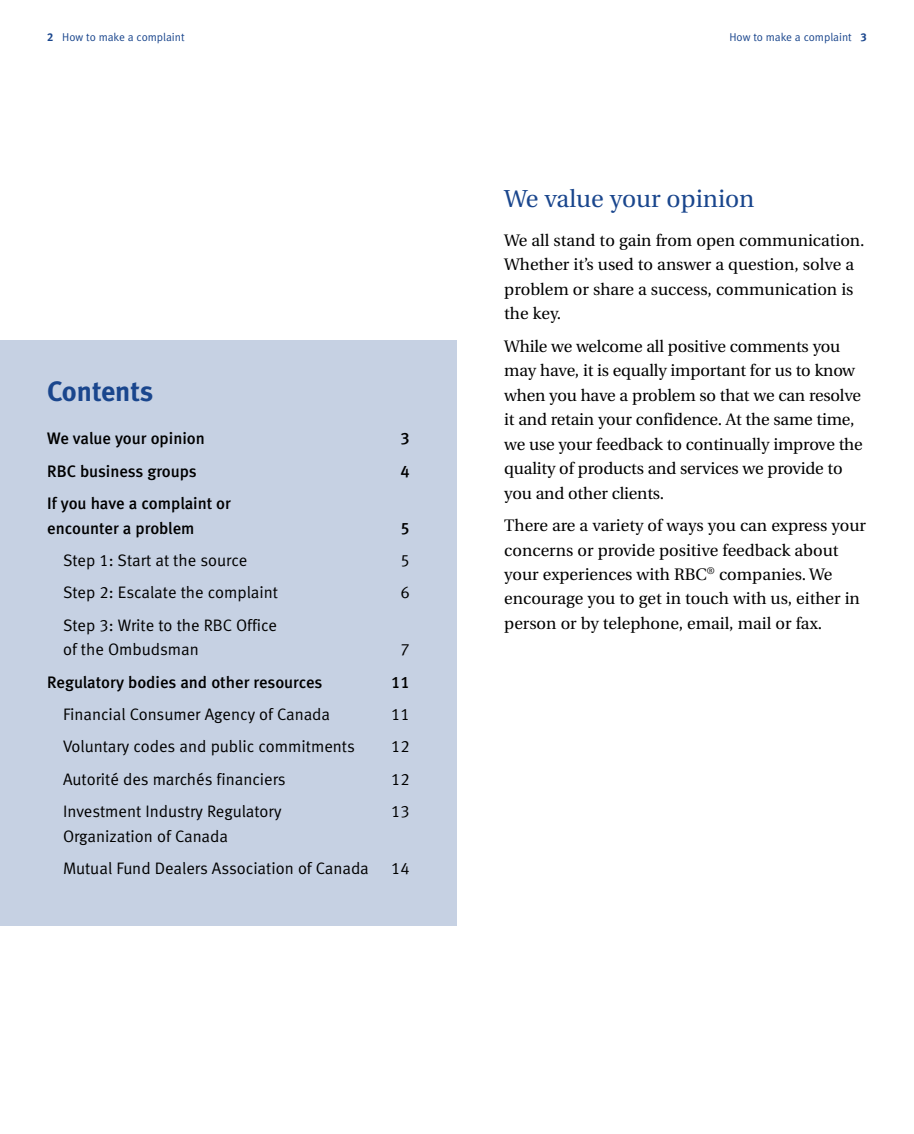
<style>
.page{position:relative;width:914px;height:1134px;background:#fff}
.page>*{position:absolute;margin:0;border:0;box-sizing:border-box;transform-origin:0 0}
.t1{font:28px "Meta Bold LF";color:#1a468d}
.t2{font:24.5px "Utopia";color:#1a468d}
.t3{font:16.62px/24.5px "Utopia";color:#000}
.t4{font:16.62px/24.5px "Meta Normal LF";color:#000}
.t5{font:16.62px/24.5px "Meta Medium LF";color:#000}
.t6{font:11.38px "Meta Normal LF";color:#1a468d}
.s1{font-family:"Meta Bold LF"}
</style>
<div class="page">
<div style="left:0;top:340px;width:457px;height:585px;background:#c6d1e3"></div>
<p class="t6" style="left:47px;top:30px;width:139px"><span class="s1">2</span> How to make a complaint</p>
<p class="t6" style="left:729px;top:30px;width:139px">How to make a complaint <span class="s1">3</span></p>
<h1 class="t1" style="left:47px;top:375px;width:107px">Contents</h1>
<p class="t5" style="left:47px;top:426px;width:159px">We value your opinion</p>
<p class="t5" style="left:400px;top:426px;width:11px">3</p>
<p class="t5" style="left:47px;top:459px;width:151px">RBC business groups</p>
<p class="t5" style="left:400px;top:459px;width:11px">4</p>
<p class="t5" style="left:47px;top:491px;width:185px">If you have a complaint or encounter a problem</p>
<p class="t5" style="left:400px;top:515px;width:11px">5</p>
<p class="t4" style="left:63px;top:548px;width:186px">Step 1: Start at the source</p>
<p class="t4" style="left:400px;top:548px;width:11px">5</p>
<p class="t4" style="left:63px;top:580px;width:216px">Step 2: Escalate the complaint</p>
<p class="t4" style="left:400px;top:580px;width:11px">6</p>
<p class="t4" style="left:63px;top:613px;width:215px">Step 3: Write to the RBC Office of the Ombudsman</p>
<p class="t4" style="left:400px;top:637px;width:11px">7</p>
<p class="t5" style="left:47px;top:669px;width:277px">Regulatory bodies and other resources</p>
<p class="t5" style="left:391px;top:669px;width:20px">11</p>
<p class="t4" style="left:63px;top:702px;width:268px">Financial Consumer Agency of Canada</p>
<p class="t4" style="left:391px;top:702px;width:20px">11</p>
<p class="t4" style="left:63px;top:734px;width:293px">Voluntary codes and public commitments</p>
<p class="t4" style="left:391px;top:734px;width:20px">12</p>
<p class="t4" style="left:63px;top:767px;width:224px">Autorité des marchés financiers</p>
<p class="t4" style="left:391px;top:767px;width:20px">12</p>
<p class="t4" style="left:63px;top:799px;width:220px">Investment Industry Regulatory</p>
<p class="t4" style="left:391px;top:799px;width:20px">13</p>
<p class="t4" style="left:63px;top:819px;width:307px;line-height:32.4px">Organization of Canada<br>Mutual Fund Dealers Association of Canada</p>
<p class="t4" style="left:391px;top:856px;width:20px">14</p>
<h2 class="t2" style="left:504px;top:186px;width:252px">We value your opinion</h2>
<p class="t3" style="left:504px;top:228px;width:362px">We all stand to gain from open communication.<br>Whether it’s used to answer a question, solve a problem or share a success, communication is the key.</p>
<p class="t3" style="left:504px;top:334px;width:360px">While we welcome all positive comments you may have, it is equally important for us to know when you have a problem so that we can resolve it and retain your confidence. At the same time, we use your feedback to continually improve the quality of products and services we provide to you and other clients.</p>
<p class="t3" style="left:504px;top:513px;width:363px">There are a variety of ways you can express your concerns or provide positive feedback about your experiences with RBC<sup>®</sup> companies. We encourage you to get in touch with us, either in person or by telephone, email, mail or fax.</p>
</div>
